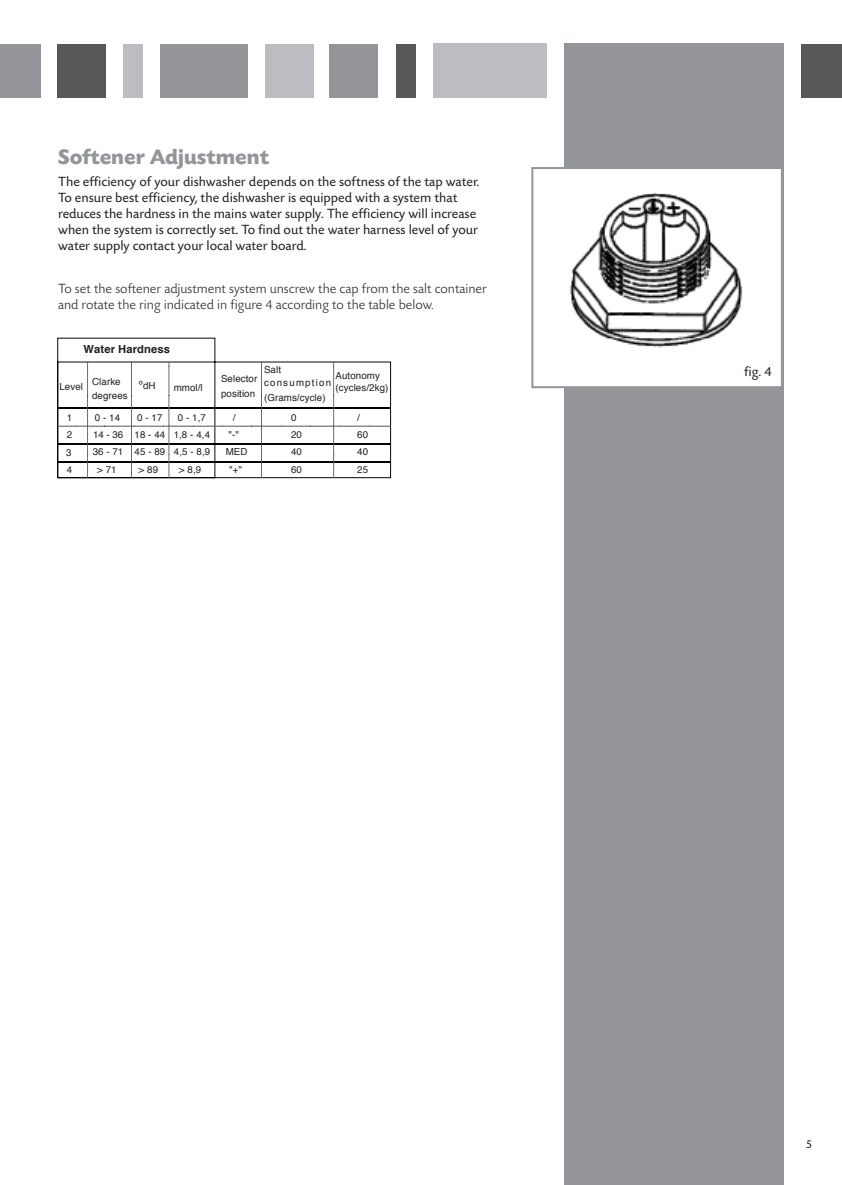
<style>
.page{position:relative;width:842px;height:1185px;background:#fff}
.page>*{position:absolute;margin:0;border:0;box-sizing:border-box;transform-origin:0 0}
.t1{font:700 22px "Today SB";color:#939598}
.t2{font:17px "Helvetica";color:#231f20}
.t3{font:14px/16px "Today SB";color:#231f20}
.t4{font:300 14px/16px "Today SB";color:#231f20}
.t5{font:12px "Today SB";color:#231f20}
.t6{font:700 11.2px "Helvetica";letter-spacing:.01em;color:#201d1e}
.t7{font:9.8px/14.8px "Helvetica";letter-spacing:.01em;color:#201d1e}
.t8{font:9.8px/17px "Helvetica";letter-spacing:.01em;color:#231f20;text-align:justify}
.s1{font-size:11.2px}
</style>
<div class="page">
<div style="left:564px;top:44px;width:219px;height:1141px;background:#939598"></div>
<div style="left:801px;top:44px;width:41px;height:53px;background:#57585a"></div>
<div style="left:396px;top:44px;width:19px;height:53px;background:#57585a"></div>
<div style="left:330px;top:44px;width:48px;height:53px;background:#939598"></div>
<div style="left:266px;top:44px;width:48px;height:53px;background:#bcbdc0"></div>
<div style="left:160px;top:44px;width:88px;height:53px;background:#939598"></div>
<div style="left:123px;top:44px;width:20px;height:53px;background:#bcbdc0"></div>
<div style="left:57px;top:44px;width:48px;height:53px;background:#57585a"></div>
<div style="left:0;top:44px;width:41px;height:53px;background:#939598"></div>
<div style="left:433px;top:44px;width:113px;height:54px;background:#bcbdc0"></div>
<svg style="left:57px;top:338px;width:334px;height:140px"></svg>
<hr style="left:58px;top:408px;width:331px;height:1px;background:#bfbfbf">
<hr style="left:58px;top:426px;width:333px;height:1px;background:#bfbfbf">
<hr style="left:58px;top:462px;width:332px;height:1px;background:#bfbfbf">
<hr style="left:57px;top:444px;width:333px;height:1px;background:#bfbfbf">
<svg style="left:131px;top:362px;width:1px;height:116px"></svg>
<svg style="left:169px;top:362px;width:1px;height:116px"></svg>
<hr style="left:261px;top:362px;width:1px;height:116px;background:#bfbfbf">
<hr style="left:333px;top:362px;width:1px;height:116px;background:#bfbfbf">
<hr style="left:87px;top:362px;width:1px;height:116px;background:#bfbfbf">
<div style="left:531px;top:167px;width:252px;height:221px;background:#fff;border:2px solid #939598"></div>
<img style="left:570px;top:192px;width:173px;height:156px">
<h1 class="t1" style="left:58px;top:145px;width:213px">Softener Adjustment</h1>
<p class="t3" style="left:58px;top:174px;width:423px">The efficiency of your dishwasher depends on the softness of the tap water.<br>To ensure best efficiency, the dishwasher is equipped with a system that reduces the hardness in the mains water supply. The efficiency will increase when the system is correctly set. To find out the water harness level of your water supply contact your local water board.</p>
<p class="t4" style="left:58px;top:281px;width:430px">To set the softener adjustment system unscrew the cap from the salt container and rotate the ring indicated in figure 4 according to the table below.</p>
<p class="t2" style="left:414px;top:272px;width:20px">en</p>
<p class="t6" style="left:84px;top:338px;width:88px">Water Hardness</p>
<p class="t7" style="left:92px;top:373px;width:37px">Clarke degrees</p>
<p class="t7" style="left:139px;top:378px;width:18px"><span class="s1">º</span>dH</p>
<p class="t7" style="left:174px;top:379px;width:31px">mmol/l</p>
<p class="t7" style="left:221px;top:371px;width:38px">Selector position</p>
<p class="t7" style="left:264px;top:362px;width:69px;line-height:14.2px">Salt consumption (Grams/cycle)</p>
<p class="t7" style="left:335px;top:369px;width:54px;line-height:12.4px">Autonomy (cycles/2kg)</p>
<p class="t7" style="left:95px;top:410px;width:27px">0 - 14</p>
<p class="t7" style="left:137px;top:410px;width:27px">0 - 17</p>
<p class="t8" style="left:178px;top:409px;width:30px">0 - 1,7</p>
<p class="t8" style="left:93px;top:426px;width:119px">14 - 36 18 - 44 1,8 - 4,4</p>
<p class="t8" style="left:93px;top:443px;width:119px">36 - 71 45 - 89 4,5 - 8,9</p>
<p class="t8" style="left:97px;top:461px;width:21px">&gt; 71</p>
<p class="t8" style="left:139px;top:461px;width:21px">&gt; 89</p>
<p class="t8" style="left:179px;top:461px;width:24px">&gt; 8,9</p>
<p class="t8" style="left:59px;top:377px;width:25px">Level</p>
<p class="t8" style="left:66px;top:409px;width:7px">1<br>2<br>3<br>4</p>
<p class="t8" style="left:226px;top:409px;width:23px;text-align:center">/<br>"-"<br>MED</p>
<p class="t8" style="left:291px;top:409px;width:7px">0</p>
<p class="t8" style="left:357px;top:409px;width:4px">/</p>
<p class="t8" style="left:291px;top:426px;width:12px">20<br>40</p>
<p class="t8" style="left:357px;top:426px;width:12px">60<br>40<br>25</p>
<p class="t8" style="left:229px;top:461px;width:14px">"+"</p>
<p class="t8" style="left:291px;top:461px;width:12px">60</p>
<p class="t3" style="left:744px;top:364px;width:29px">fig. 4</p>
<p class="t5" style="left:806px;top:1138px;width:8px">5</p>
</div>
